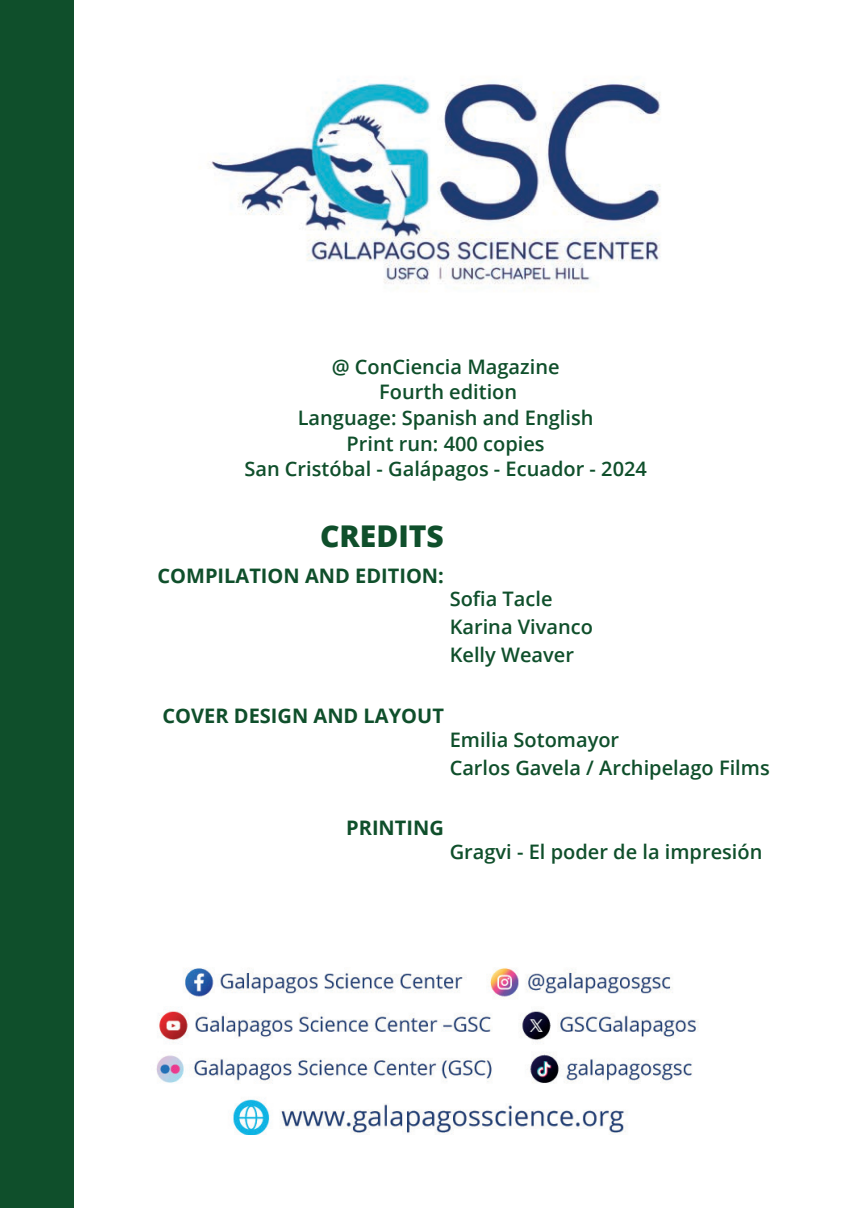
<style>
.page{position:relative;width:857px;height:1208px;background:#fff}
.page>*{position:absolute;margin:0;border:0;box-sizing:border-box;transform-origin:0 0}
.t1{font:800 30px "Open Sans";color:#0f4f2b}
.t2{font:600 20px/25.6px "Open Sans";color:#0f4f2b}
.t3{font:700 20px "Open Sans";color:#0f4f2b}
</style>
<div class="page">
<div style="left:0;top:0;width:74px;height:1208px;background:#0f4f2b"></div>
<img style="left:156px;top:968px;width:543px;height:166px">
<img style="left:209px;top:78px;width:452px;height:213px">
<p class="t2" style="left:244px;top:353px;width:404px;text-align:center">@ ConCiencia Magazine<br>Fourth edition<br>Language: Spanish and English<br>Print run: 400 copies<br>San Cristóbal - Galápagos - Ecuador - 2024</p>
<h1 class="t1" style="left:320px;top:513px;width:125px">CREDITS</h1>
<p class="t3" style="left:157px;top:561px;width:288px">COMPILATION AND EDITION:</p>
<p class="t2" style="left:449px;top:585px;width:145px;line-height:28px">Sofia Tacle<br>Karina Vivanco<br>Kelly Weaver</p>
<p class="t3" style="left:162px;top:701px;width:283px">COVER DESIGN AND LAYOUT</p>
<p class="t2" style="left:449px;top:725px;width:321px;line-height:28px">Emilia Sotomayor<br>Carlos Gavela / Archipelago Films</p>
<p class="t3" style="left:346px;top:813px;width:99px">PRINTING</p>
<p class="t2" style="left:449px;top:838px;width:314px">Gragvi - El poder de la impresión</p>
</div>
